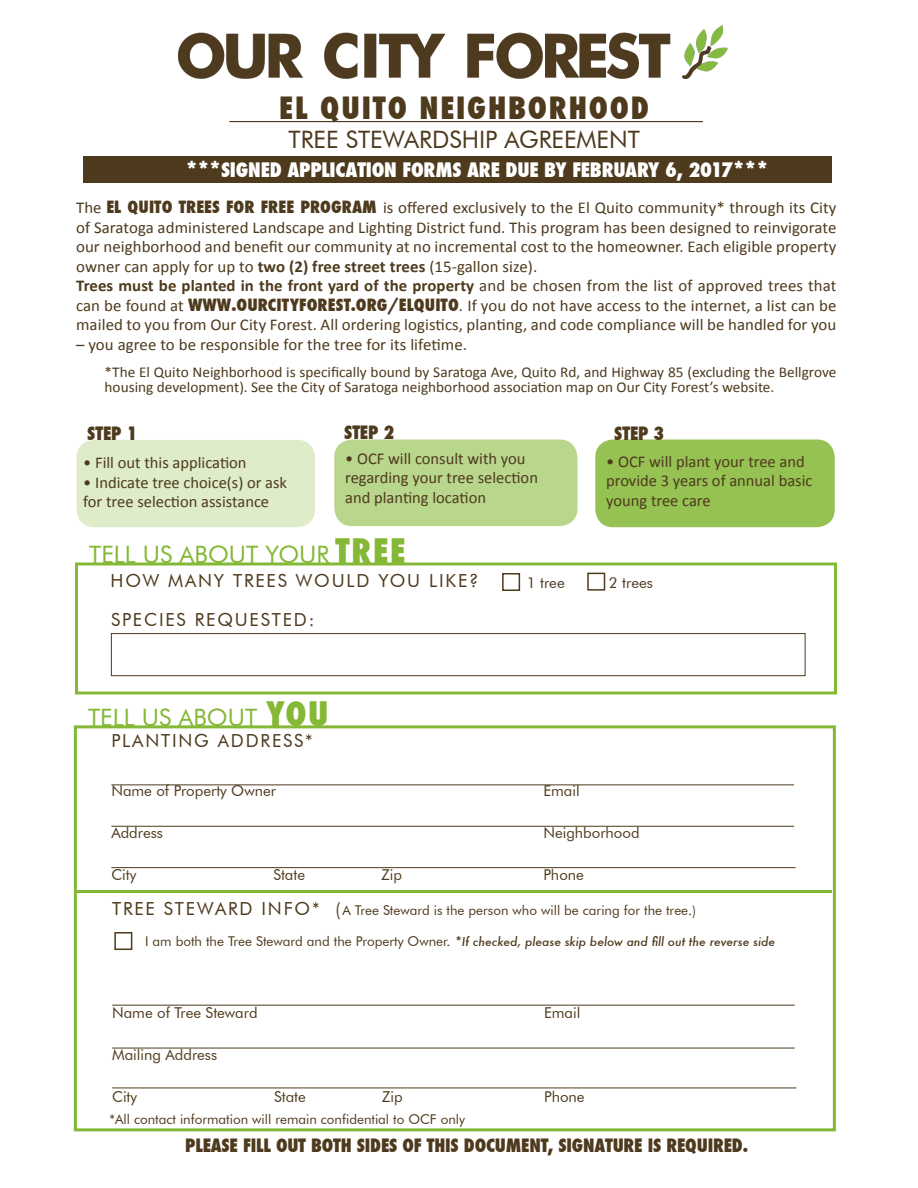
<style>
.page{position:relative;width:918px;height:1188px;background:#fff}
.page>*{position:absolute;margin:0;border:0;box-sizing:border-box;transform-origin:0 0}
.t1{font:800 condensed 30px "Futura";letter-spacing:.06em;color:#4e3a1d}
.t2{font:24px "Futura BT";color:#84b836}
.t3{font:24px "Futura BT";color:#4e3a1d}
.t4{font:800 condensed 19.5px "Futura";letter-spacing:-.01em;color:#fff}
.t5{font:800 condensed 18px "Futura";letter-spacing:-.01em;color:#4e3a1d}
.t6{font:18px "Futura BT";letter-spacing:.1em;color:#4e3a1d}
.t7{font:16.5px/19.5px "Calibri";color:#4e3a1d}
.t8{font:15px/15px "Calibri";color:#4e3a1d}
.t9{font:15px "Futura BT";color:#4e3a1d}
.t10{font:13.5px "Futura BT";color:#4e3a1d}
.t11{font:italic 500 12px "Futura";color:#4e3a1d}
.s1{font-family:"Futura";font-weight:800;font-stretch:condensed}
.s2{font-weight:700}
.s3{font-family:"Futura";font-weight:800;font-stretch:condensed;font-size:33px}
.s4{font-size:18px}
.s5{font-family:"Futura BT";font-weight:400;font-style:normal;font-size:13.5px}
</style>
<div class="page">
<div style="left:74px;top:725px;width:762px;height:406px;border:3px solid #84b836"></div>
<hr style="left:229px;top:121px;width:474px;height:1px;background:#4e3a1d">
<img style="left:178px;top:25px;width:549px;height:53px">
<div style="left:75px;top:562px;width:762px;height:132px;border:3px solid #84b836"></div>
<div style="left:502px;top:573px;width:18px;height:18px;border:2px solid #4e3a1d"></div>
<div style="left:587px;top:573px;width:18px;height:18px;border:2px solid #4e3a1d"></div>
<div style="left:114px;top:932px;width:18px;height:18px;border:2px solid #4e3a1d"></div>
<hr style="left:111px;top:784px;width:683px;height:1px;background:#4e3a1d">
<hr style="left:111px;top:826px;width:683px;height:1px;background:#4e3a1d">
<hr style="left:111px;top:867px;width:685px;height:1px;background:#4e3a1d">
<div style="left:76px;top:440px;width:239px;height:87px;background:#deecc9;border-radius:18px"></div>
<div style="left:334px;top:440px;width:244px;height:86px;background:#b9d68d;border-radius:18px"></div>
<div style="left:595px;top:440px;width:240px;height:87px;background:#95c252;border-radius:18px"></div>
<div style="left:111px;top:633px;width:695px;height:43px;border:1px solid #4e3a1d"></div>
<hr style="left:112px;top:1005px;width:683px;height:1px;background:#4e3a1d">
<hr style="left:112px;top:1048px;width:683px;height:1px;background:#4e3a1d">
<hr style="left:112px;top:1088px;width:684px;height:1px;background:#4e3a1d">
<hr style="left:76px;top:890px;width:756px;height:3px;background:#84b836">
<div style="left:83px;top:156px;width:749px;height:26px;background:#4e3a1d"></div>
<p class="t1" style="left:279px;top:88px;width:371px">EL QUITO NEIGHBORHOOD</p>
<p class="t3" style="left:289px;top:125px;width:353px">TREE STEWARDSHIP AGREEMENT</p>
<p class="t4" style="left:186px;top:156px;width:584px">***SIGNED APPLICATION FORMS ARE DUE BY FEBRUARY 6, 2017***</p>
<p class="t7" style="left:76px;top:198px;width:762px;text-align:justify">The <span class="s1">EL QUITO TREES FOR FREE PROGRAM</span> is offered exclusively to the El Quito community* through its City of Saratoga administered Landscape and Lighting District fund. This program has been designed to reinvigorate our neighborhood and benefit our community at no incremental cost to the homeowner. Each eligible property owner can apply for up to <span class="s2">two (2) free street trees</span> (15-gallon size).</p>
<p class="t7" style="left:76px;top:276px;width:762px;text-align:justify"><span class="s2">Trees must be planted in the front yard of the property</span> and be chosen from the list of approved trees that can be found at <span class="s1">WWW.OURCITYFOREST.ORG/ELQUITO</span>. If you do not have access to the internet, a list can be mailed to you from Our City Forest. All ordering logistics, planting, and code compliance will be handled for you</p>
<p class="t7" style="left:76px;top:335px;width:392px">– you agree to be responsible for the tree for its lifetime.</p>
<p class="t8" style="left:105px;top:364px;width:733px">*The El Quito Neighborhood is specifically bound by Saratoga Ave, Quito Rd, and Highway 85 (excluding the Bellgrove housing development). See the City of Saratoga neighborhood association map on Our City Forest’s website.</p>
<p class="t5" style="left:87px;top:421px;width:52px">STEP 1</p>
<p class="t5" style="left:344px;top:420px;width:52px">STEP 2</p>
<p class="t5" style="left:614px;top:421px;width:52px">STEP 3</p>
<p class="t7" style="left:83px;top:453px;width:165px">• Fill out this application</p>
<p class="t7" style="left:83px;top:472px;width:205px">• Indicate tree choice(s) or ask for tree selection assistance</p>
<p class="t7" style="left:345px;top:449px;width:194px">• OCF will consult with you regarding your tree selection and planting location</p>
<p class="t7" style="left:606px;top:451px;width:208px">• OCF will plant your tree and provide 3 years of annual basic young tree care</p>
<p class="t2" style="left:89px;top:540px;width:318px">TELL US ABOUT YOUR <span class="s3">TREE</span></p>
<p class="t6" style="left:111px;top:570px;width:370px">HOW MANY TREES WOULD YOU LIKE?</p>
<p class="t6" style="left:111px;top:609px;width:205px">SPECIES REQUESTED:</p>
<p class="t2" style="left:88px;top:702px;width:242px">TELL US ABOUT <span class="s3">YOU</span></p>
<p class="t9" style="left:527px;top:573px;width:39px">1 tree</p>
<p class="t9" style="left:609px;top:573px;width:45px">2 trees</p>
<p class="t6" style="left:111px;top:730px;width:203px">PLANTING ADDRESS*</p>
<p class="t9" style="left:111px;top:782px;width:166px">Name of Property Owner</p>
<p class="t9" style="left:543px;top:782px;width:38px">Email</p>
<p class="t9" style="left:111px;top:824px;width:53px">Address</p>
<p class="t9" style="left:543px;top:824px;width:98px">Neighborhood</p>
<p class="t9" style="left:111px;top:866px;width:26px">City</p>
<p class="t9" style="left:273px;top:866px;width:33px">State</p>
<p class="t9" style="left:381px;top:866px;width:22px">Zip</p>
<p class="t9" style="left:543px;top:866px;width:42px">Phone</p>
<p class="t10" style="left:112px;top:902px;width:585px"><span class="s4">TREE STEWARD INFO* (</span>A Tree Steward is the person who will be caring for the tree.)</p>
<p class="t11" style="left:145px;top:934px;width:632px"><span class="s5">I am both the Tree Steward and the Property Owner.</span> *If checked, please skip below and fill out the reverse side</p>
<p class="t9" style="left:112px;top:1004px;width:147px">Name of Tree Steward</p>
<p class="t9" style="left:544px;top:1004px;width:38px">Email</p>
<p class="t9" style="left:112px;top:1046px;width:107px">Mailing Address</p>
<p class="t9" style="left:112px;top:1088px;width:26px">City</p>
<p class="t9" style="left:274px;top:1088px;width:33px">State</p>
<p class="t9" style="left:382px;top:1088px;width:22px">Zip</p>
<p class="t9" style="left:544px;top:1088px;width:42px">Phone</p>
<p class="t10" style="left:110px;top:1111px;width:357px">*All contact information will remain confidential to OCF only</p>
<p class="t5" style="left:185px;top:1133px;width:564px">PLEASE FILL OUT BOTH SIDES OF THIS DOCUMENT, SIGNATURE IS REQUIRED.</p>
</div>
